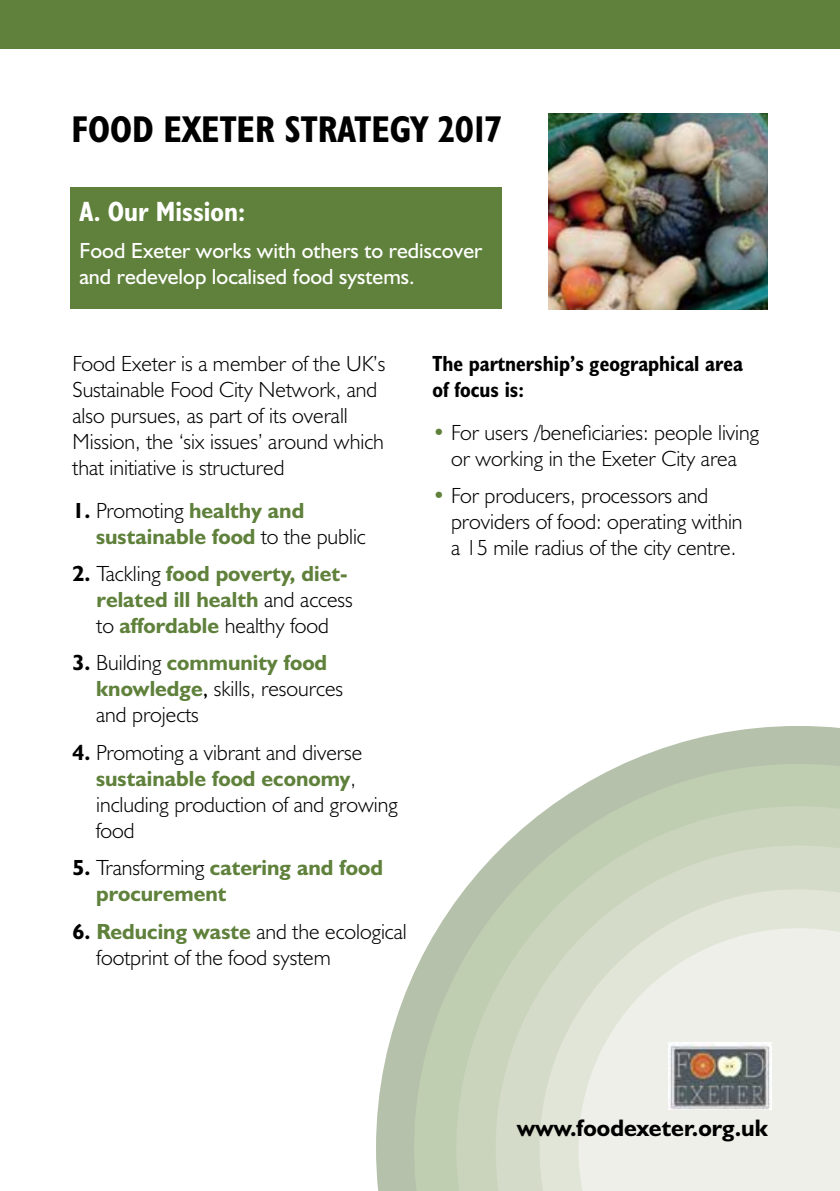
<style>
.page{position:relative;width:840px;height:1191px;background:#fff}
.page>*{position:absolute;margin:0;border:0;box-sizing:border-box;transform-origin:0 0}
.t1{font:700 condensed 37.6px "Humanist 521 BT";color:#000}
.t2{font:700 condensed 28px "Humanist 521 BT";color:#fff}
.t3{font:700 24px "Humanist 521 BT";color:#000}
.t4{font:300 22px/26px "Humanist 521 BT";color:#000}
.t5{font:700 22px/26px "Humanist 521 BT";color:#5f813b}
.t6{font:22px/26px "Humanist 521 BT";color:#fff}
.t7{font:700 condensed 22px/26px "Humanist 521 BT";color:#000}
.s1{color:#000}
.s2{font-weight:300;color:#000}
.s3{font-weight:700}
.s4{font-weight:700;color:#5f813b}
.s5{font-weight:400}
.s6{color:#5f813b}
</style>
<div class="page">
<div style="left:0;top:0;width:839px;height:48px;background:#5f813b"></div>
<svg style="left:376px;top:726px;width:463px;height:465px"></svg>
<svg style="left:414px;top:764px;width:425px;height:427px"></svg>
<svg style="left:456px;top:806px;width:383px;height:385px;background:#cad4be"></svg>
<svg style="left:495px;top:845px;width:344px;height:346px;background:#cbd4be"></svg>
<svg style="left:539px;top:889px;width:300px;height:302px;background:#d7ddcc"></svg>
<svg style="left:578px;top:928px;width:261px;height:263px;background:#ebece4"></svg>
<div style="left:70px;top:187px;width:431px;height:122px;background:#5f813b"></div>
<img style="left:548px;top:113px;width:218px;height:196px">
<img style="left:667px;top:1042px;width:103px;height:67px">
<h1 class="t1" style="left:71px;top:106px;width:431px">FOOD EXETER STRATEGY 2017</h1>
<p class="t2" style="left:79px;top:194px;width:167px">A. Our Mission:</p>
<p class="t6" style="left:79px;top:237px;width:404px">Food Exeter works with others to rediscover and redevelop localised food systems.</p>
<p class="t4" style="left:72px;top:350px;width:314px">Food Exeter is a member of the UK’s Sustainable Food City Network, and also pursues, as part of its overall Mission, the ‘six issues’ around which that initiative is structured</p>
<p class="t5" style="left:96px;top:496px;width:271px;text-indent:-24px"><span class="s1">1.</span> <span class="s2">Promoting</span> healthy and sustainable food <span class="s2">to the public</span></p>
<p class="t5" style="left:96px;top:560px;width:258px;text-indent:-24px"><span class="s1">2.</span> <span class="s2">Tackling</span> food poverty, diet&shy;related ill health <span class="s2">and access to</span> affordable <span class="s2">healthy food</span></p>
<p class="t4" style="left:96px;top:649px;width:248px;text-indent:-24px"><span class="s3">3.</span> Building <span class="s4">community food knowledge</span><span class="s5">,</span> skills, resources and projects</p>
<p class="t4" style="left:96px;top:739px;width:303px;text-indent:-24px"><span class="s3">4.</span> Promoting a vibrant and diverse <span class="s4">sustainable food economy</span>, including production of and growing food</p>
<p class="t5" style="left:96px;top:854px;width:288px;text-indent:-24px"><span class="s1">5.</span> <span class="s2">Transforming</span> catering and food procurement</p>
<p class="t4" style="left:96px;top:917px;width:311px;text-indent:-24px"><span class="s3">6.</span> <span class="s4">Reducing waste</span> and the ecological footprint of the food system</p>
<p class="t7" style="left:432px;top:349px;width:312px">The partnership’s geographical area of focus is:</p>
<p class="t4" style="left:432px;top:419px;width:328px;text-align:center"><span class="s6">•</span> For users /beneficiaries: people living or working in the Exeter City area</p>
<p class="t4" style="left:451px;top:482px;width:293px;text-indent:-19px"><span class="s6">•</span> For producers, processors and providers of food: operating within a 15 mile radius of the city centre.</p>
<p class="t3" style="left:517px;top:1113px;width:252px">www.foodexeter.org.uk</p>
</div>
